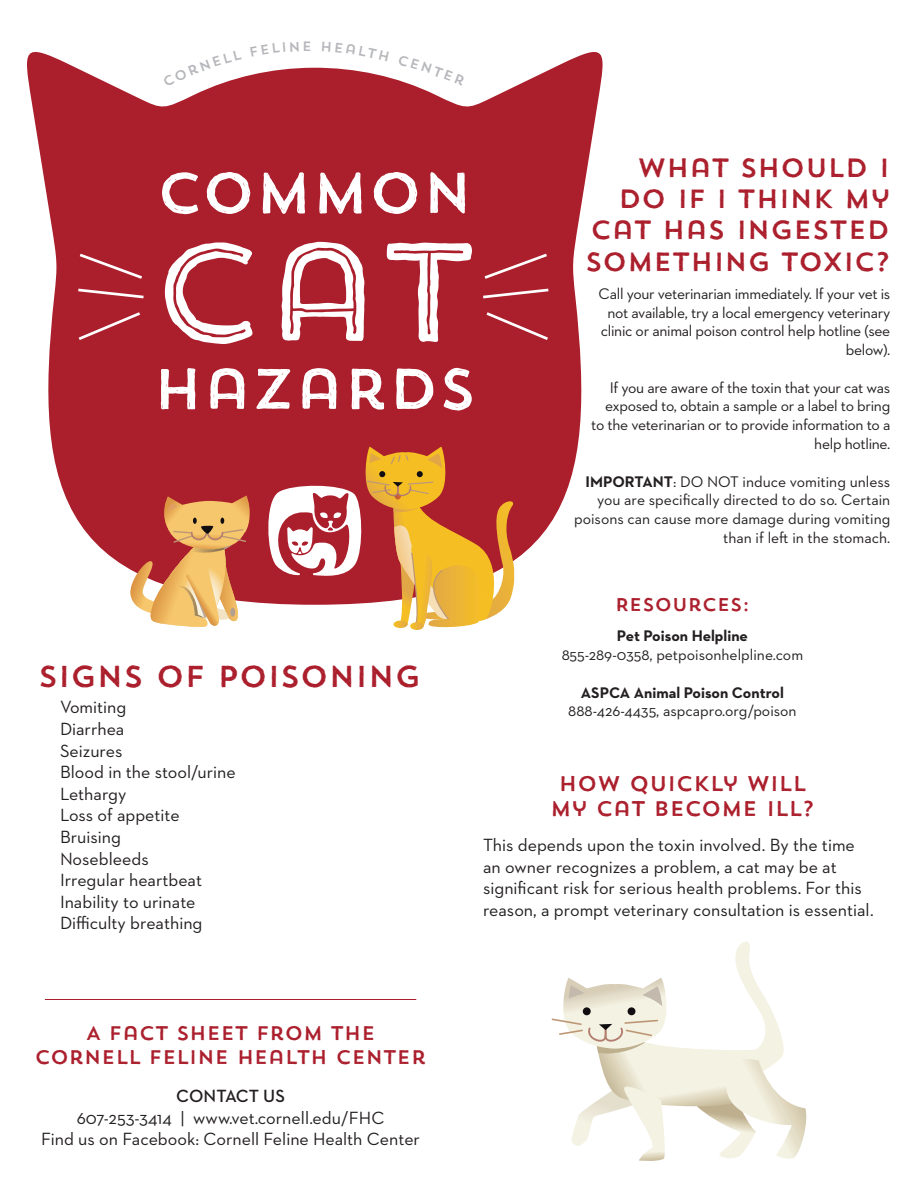
<style>
.page{position:relative;width:918px;height:1188px;background:#fff}
.page>*{position:absolute;margin:0;border:0;box-sizing:border-box;transform-origin:0 0}
.t1{font:137.55px "Trend HM Sans Five";color:#fff}
.t2{font:56.7px "Trend HM Sans One";color:#fff}
.t3{font:30px "Trend HM Sans One";color:#ab1e2c}
.t4{font:26.1px/31.3px "Trend HM Sans One";color:#ab1e2c;text-align:right}
.t5{font:21px/25.2px "Trend HM Sans One";color:#ab1e2c;text-align:center}
.t6{font:19.5px/23.4px "Trend HM Sans One";color:#ab1e2c;text-align:center}
.t7{font:18.3px "Trend HM Sans One";color:#ab1e2c}
.t8{font:18px/21.6px "Neutraface 2 Text";color:#231f20}
.t9{font:600 18px "Neutraface 2 Text";letter-spacing:-.005em;color:#231f20}
.t10{font:15.6px/18.8px "Neutraface 2 Text";letter-spacing:-.02em;color:#231f20;text-align:right}
.t11{font:15.6px/18.8px "Neutraface 2 Text";color:#231f20;text-align:right}
.t12{font:700 15.6px "Neutraface 2 Text";color:#231f20}
.t13{font:13.5px "Trend HM Sans One";color:#b6b7bb}
.s1{font-weight:700}
</style>
<div class="page">
<svg style="left:27px;top:52px;width:576px;height:551px;fill:#ab1e2c"></svg>
<svg style="left:77px;top:251px;width:68px;height:30px;background:#b2313e"></svg>
<svg style="left:75px;top:287px;width:71px;height:13px"></svg>
<svg style="left:76px;top:310px;width:67px;height:32px;background:#b1303d"></svg>
<svg style="left:482px;top:251px;width:68px;height:30px;background:#b2313e"></svg>
<svg style="left:480px;top:287px;width:71px;height:13px"></svg>
<svg style="left:484px;top:310px;width:67px;height:32px;background:#b1303d"></svg>
<svg style="left:129px;top:495px;width:126px;height:132px;background:#d68961"></svg>
<svg style="left:264px;top:447px;width:250px;height:183px"></svg>
<svg style="left:552px;top:942px;width:255px;height:219px"></svg>
<hr style="left:45px;top:999px;width:371px;height:1px;background:#ab1e2c">
<svg style="left:163px;top:52px;width:79px;height:35px"></svg>
<svg style="left:250px;top:52px;width:49px;height:5px"></svg>
<svg style="left:322px;top:52px;width:67px;height:10px"></svg>
<svg style="left:398px;top:55px;width:67px;height:31px"></svg>
<p class="t13" style="left:302px;top:38px;width:11px">E</p>
<p class="t2" style="left:157px;top:157px;width:318px">COMMON</p>
<p class="t1" style="left:152px;top:204px;width:328px">Cat</p>
<p class="t2" style="left:153px;top:353px;width:325px">HAZARDS</p>
<p class="t4" style="left:585px;top:151px;width:307px">WHAT SHOULD I<br>DO IF I THINK MY<br>CAT HAS INGESTED<br>SOMETHING TOXIC?</p>
<p class="t10" style="left:599px;top:284px;width:293px">Call your veterinarian immediately. If your vet is not available, try a local emergency veterinary clinic or animal poison control help hotline (see below).</p>
<p class="t10" style="left:591px;top:378px;width:301px">If you are aware of the toxin that your cat was exposed to, obtain a sample or a label to bring to the veterinarian or to provide information to a help hotline.</p>
<p class="t11" style="left:574px;top:472px;width:318px"><span class="s1">IMPORTANT</span>: DO NOT induce vomiting unless you are specifically directed to do so. Certain poisons can cause more damage during vomiting than if left in the stomach.</p>
<p class="t3" style="left:38px;top:657px;width:384px">SIGNS OF POISONING</p>
<p class="t8" style="left:60px;top:696px;width:68px">Vomiting</p>
<p class="t8" style="left:60px;top:718px;width:66px">Diarrhea</p>
<p class="t8" style="left:60px;top:740px;width:64px">Seizures</p>
<p class="t8" style="left:60px;top:761px;width:177px">Blood in the stool/urine</p>
<p class="t8" style="left:60px;top:783px;width:68px">Lethargy</p>
<p class="t8" style="left:60px;top:804px;width:121px">Loss of appetite</p>
<p class="t8" style="left:60px;top:826px;width:63px">Bruising</p>
<p class="t8" style="left:60px;top:848px;width:90px">Nosebleeds</p>
<p class="t8" style="left:60px;top:869px;width:144px">Irregular heartbeat</p>
<p class="t8" style="left:60px;top:891px;width:137px">Inability to urinate</p>
<p class="t8" style="left:60px;top:912px;width:144px">Difficulty breathing</p>
<p class="t7" style="left:615px;top:593px;width:136px">RESOURCES:</p>
<p class="t12" style="left:617px;top:626px;width:133px">Pet Poison Helpline</p>
<p class="t11" style="left:562px;top:645px;width:243px">855-289-0358, petpoisonhelpline.com</p>
<p class="t12" style="left:581px;top:682px;width:204px">ASPCA Animal Poison Control</p>
<p class="t11" style="left:568px;top:702px;width:230px">888-426-4435, aspcapro.org/poison</p>
<p class="t5" style="left:550px;top:770px;width:265px">HOW QUICKLY WILL<br>MY CAT BECOME ILL?</p>
<p class="t8" style="left:483px;top:834px;width:392px">This depends upon the toxin involved. By the time an owner recognizes a problem, a cat may be at significant risk for serious health problems. For this reason, a prompt veterinary consultation is essential.</p>
<p class="t6" style="left:35px;top:1021px;width:393px">A FACT SHEET FROM THE<br>CORNELL FELINE HEALTH CENTER</p>
<p class="t9" style="left:176px;top:1085px;width:110px">CONTACT US</p>
<p class="t8" style="left:77px;top:1107px;width:309px">607-253-3414 | www.vet.cornell.edu/FHC</p>
<p class="t8" style="left:41px;top:1128px;width:380px">Find us on Facebook: Cornell Feline Health Center</p>
</div>
